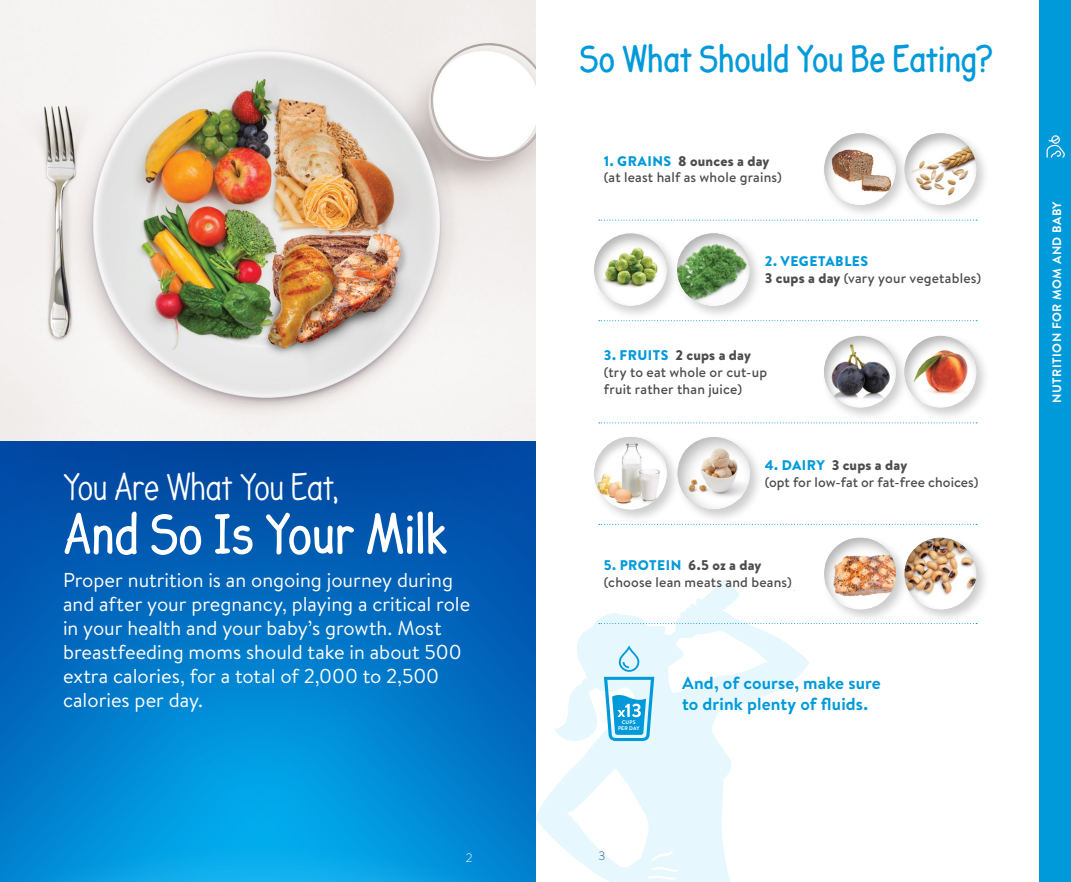
<style>
.page{position:relative;width:1071px;height:882px;background:#fff}
.page>*{position:absolute;margin:0;border:0;box-sizing:border-box;transform-origin:0 0}
.t1{font:52.5px "Jolly Good Sans Condensed";letter-spacing:-.01em;color:#fff}
.t2{font:35px "Jolly Good Sans Condensed";color:#009ada}
.t3{font:300 35px "Jolly Good Sans Condensed";letter-spacing:-.005em;color:#fff}
.t4{font:20.12px/24.2px "Brandon Text";color:#fff}
.t5{font:700 17.5px/21px "Brandon Text";letter-spacing:.005em;color:#009ada}
.t6{font:500 14px/16.8px "Brandon Text";letter-spacing:.015em;color:#4d4d4f}
.t7{font:700 12.25px "Brandon Text";letter-spacing:.04em;color:#fff}
.t8{font:300 12.25px "Brandon Text";color:#2f5797}
.t9{font:300 12.25px "Brandon Text";color:#fff}
.t10{font:700 5.25px/6.1px "Brandon Text";letter-spacing:.02em;color:#fff;text-align:center}
.s1{font-weight:900;color:#009ada}
.s2{font-weight:900}
</style>
<div class="page">
<svg style="left:536px;top:580px;width:273px;height:302px"></svg>
<svg style="left:782px;top:220px;width:195px;height:1px"></svg>
<svg style="left:599px;top:320px;width:196px;height:1px"></svg>
<svg style="left:599px;top:422px;width:378px;height:1px"></svg>
<svg style="left:599px;top:524px;width:196px;height:1px"></svg>
<svg style="left:599px;top:623px;width:222px;height:1px"></svg>
<svg style="left:0;top:441px;width:536px;height:441px;background:#0172c3"></svg>
<div style="left:820px;top:332px;width:170px;height:90px;background:#000;opacity:.2"></div>
<div style="left:795px;top:314px;width:212px;height:96px;background:#000;opacity:.3"></div>
<div style="left:591px;top:434px;width:90px;height:90px;background:#000;opacity:.2"></div>
<div style="left:580px;top:425px;width:103px;height:85px;background:#000;opacity:.2"></div>
<div style="left:674px;top:434px;width:90px;height:90px;background:#000;opacity:.2"></div>
<div style="left:663px;top:425px;width:103px;height:85px;background:#000;opacity:.3"></div>
<div style="left:821px;top:535px;width:170px;height:89px;background:#000;opacity:.2"></div>
<div style="left:795px;top:516px;width:212px;height:96px;background:#000;opacity:.3"></div>
<div style="left:820px;top:129px;width:170px;height:90px;background:#000;opacity:.2"></div>
<div style="left:795px;top:111px;width:212px;height:96px;background:#000;opacity:.3"></div>
<div style="left:590px;top:230px;width:174px;height:90px;background:#000;opacity:.2"></div>
<div style="left:566px;top:211px;width:215px;height:98px;background:#000;opacity:.3"></div>
<img style="left:0;top:0;width:536px;height:441px">
<div style="left:1040px;top:0;width:31px;height:882px;background:#009ada"></div>
<svg style="left:1047px;top:135px;width:18px;height:23px"></svg>
<svg style="left:604px;top:645px;width:50px;height:96px;background:#92d4f0"></svg>
<h2 class="t3" style="left:63px;top:468px;width:277px">You Are What You Eat,</h2>
<h1 class="t1" style="left:63px;top:505px;width:386px">And So Is Your Milk</h1>
<p class="t4" style="left:63px;top:567px;width:409px">Proper nutrition is an ongoing journey during and after your pregnancy, playing a critical role in your health and your baby’s growth. Most breastfeeding moms should take in about 500 extra calories, for a total of 2,000 to 2,500 calories per day.</p>
<p class="t9" style="left:466px;top:850px;width:8px">2</p>
<h2 class="t2" style="left:580px;top:40px;width:416px">So What Should You Be Eating?</h2>
<p class="t6" style="left:604px;top:152px;width:180px"><span class="s1">1. GRAINS</span> <span class="s2">8 ounces a day </span>(at least half as whole grains)</p>
<p class="t6" style="left:765px;top:253px;width:218px"><span class="s1">2. VEGETABLES<br></span><span class="s2">3 cups a day</span> (vary your vegetables)</p>
<p class="t6" style="left:604px;top:346px;width:165px"><span class="s1">3. FRUITS</span> <span class="s2">2 cups a day </span>(try to eat whole or cut-up fruit rather than juice)</p>
<p class="t6" style="left:765px;top:456px;width:215px"><span class="s1">4. DAIRY</span> <span class="s2">3 cups a day<br></span>(opt for low-fat or fat-free choices)</p>
<p class="t6" style="left:604px;top:557px;width:190px"><span class="s1">5. PROTEIN</span> <span class="s2">6.5 oz a day </span>(choose lean meats and beans)</p>
<p class="t10" style="left:618px;top:719px;width:23px">CUPS<br>PER DAY</p>
<p class="t5" style="left:682px;top:672px;width:200px">And, of course, make sure to drink plenty of fluids.</p>
<p class="t8" style="left:598px;top:847px;width:8px">3</p>
<p class="t7" style="left:1048px;top:403px;width:203px;rotate:-90deg">NUTRITION FOR MOM AND BABY</p>
</div>
